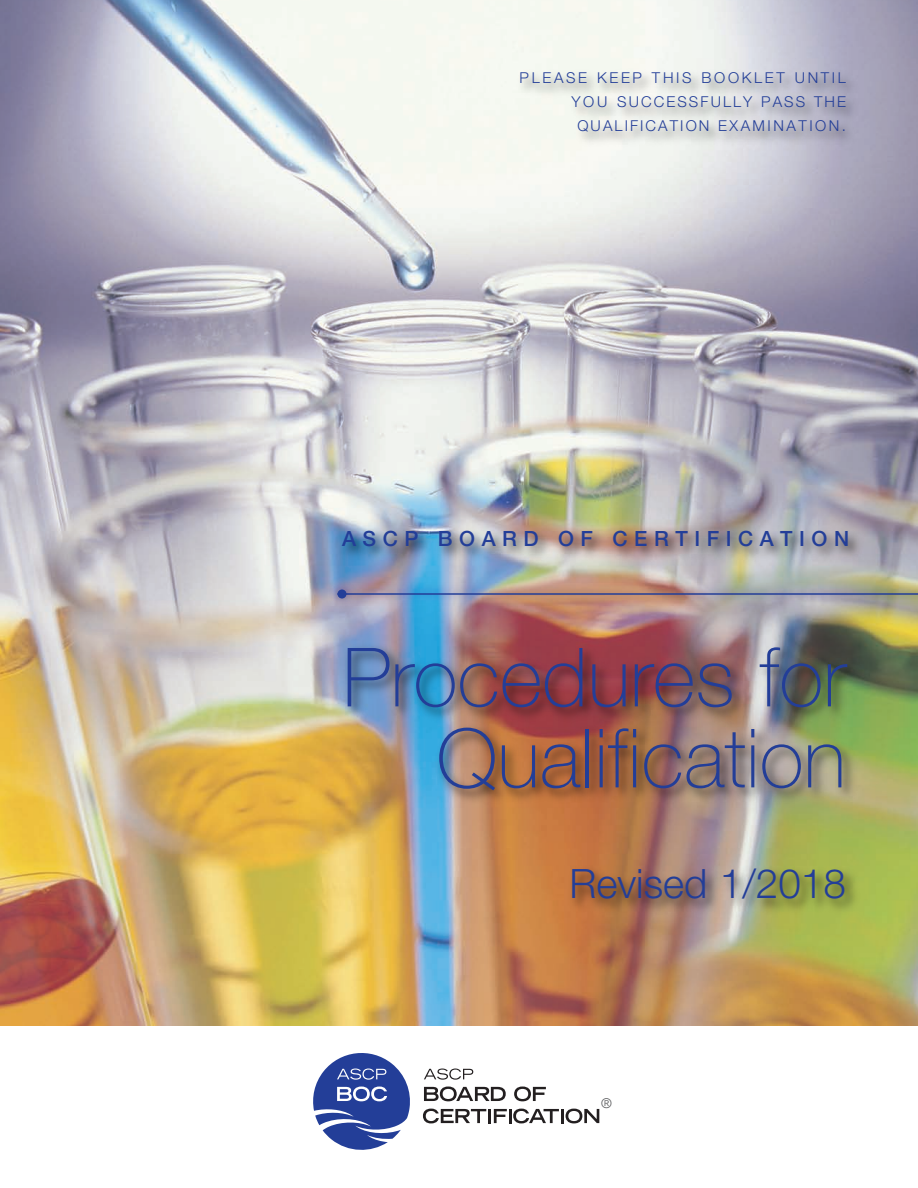
<style>
.page{position:relative;width:918px;height:1188px;background:#fff}
.page>*{position:absolute;margin:0;border:0;box-sizing:border-box;transform-origin:0 0}
.t1{font:100 81.75px/81px "Helvetica Neue LT Std";color:#233e98;text-align:right}
.t2{font:300 40.5px "Helvetica Neue LT Std";color:#233e98}
.t3{font:500 21px "Helvetica Neue LT Std";letter-spacing:.31em;color:#233e98}
.t4{font:300 15px/24px "Helvetica Neue LT Std";letter-spacing:.165em;color:#233e98;text-align:right}
.t5{font:300 13.5px "Helvetica Neue LT Std";color:#57585a}
</style>
<div class="page">
<img style="left:0;top:0;width:918px;height:1026px">
<img style="left:323px;top:579px;width:595px;height:27px">
<hr style="left:338px;top:593px;width:580px;height:2px;background:#233e98">
<img style="left:325px;top:577px;width:34px;height:34px">
<div style="left:338px;top:590px;width:8px;height:8px;background:#233e98;border-radius:50%"></div>
<img style="left:237px;top:624px;width:681px;height:402px">
<img style="left:333px;top:522px;width:547px;height:70px">
<img style="left:304px;top:62px;width:585px;height:217px">
<svg style="left:313px;top:1053px;width:97px;height:97px"></svg>
<svg style="left:424px;top:1069px;width:49px;height:11px"></svg>
<svg style="left:424px;top:1087px;width:82px;height:14px"></svg>
<svg style="left:514px;top:1087px;width:32px;height:14px"></svg>
<svg style="left:423px;top:1109px;width:63px;height:14px"></svg>
<hr style="left:488px;top:1109px;width:3px;height:14px;background:#231f20">
<svg style="left:494px;top:1109px;width:105px;height:14px"></svg>
<p class="t4" style="left:520px;top:67px;width:328px">PLEASE KEEP THIS BOOKLET UNTIL<br>YOU SUCCESSFULLY PASS THE<br>QUALIFICATION EXAMINATION.</p>
<h3 class="t3" style="left:342px;top:531px;width:509px">ASCP BOARD OF CERTIFICATION</h3>
<h1 class="t1" style="left:343px;top:644px;width:505px">Procedures for<br>Qualification</h1>
<h2 class="t2" style="left:570px;top:869px;width:278px">Revised 1/2018</h2>
<p class="t5" style="left:601px;top:1098px;width:12px">®</p>
</div>
